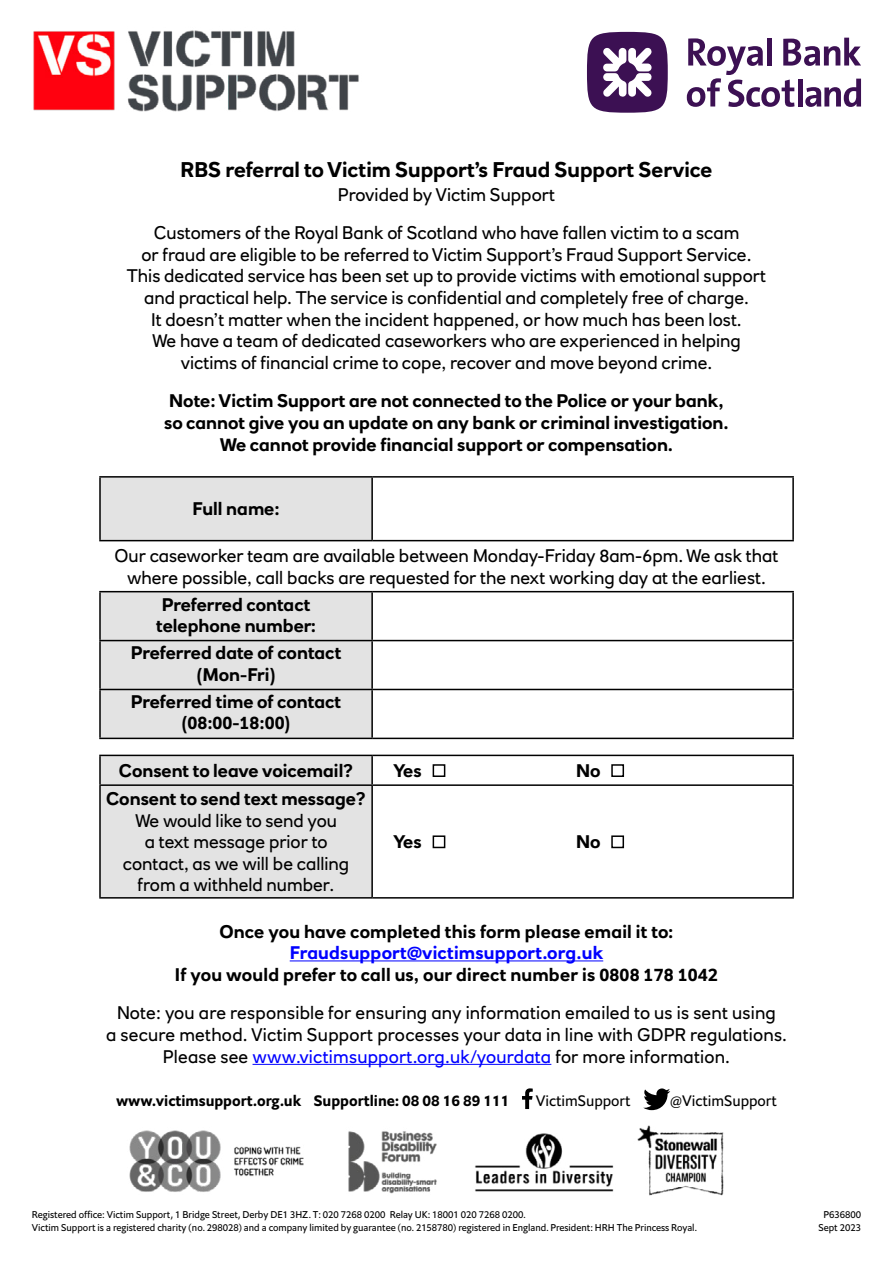
<style>
.page{position:relative;width:893px;height:1263px;background:#fff}
.page>*{position:absolute;margin:0;border:0;box-sizing:border-box;transform-origin:0 0}
.t1{font:700 21px "RN House Sans";color:#000}
.t2{font:18px/21.6px "RN House Sans";color:#000;text-align:center}
.t3{font:700 18px/21px "RN House Sans";color:#000;text-align:center}
.t4{font:700 18px "RN House Sans";letter-spacing:.01em;color:#00f}
.t5{font:700 15px "Halifax";color:#000}
.t6{font:15px "Halifax";color:#000}
.t7{font:9.75px "Halifax";color:#000}
.s1{color:#00f}
.s2{font-weight:500}
</style>
<div class="page">
<img style="left:33px;top:30px;width:829px;height:1166px">
<div style="left:0;top:403px;width:42px;height:24px;background:#fff"></div>
<div style="left:103px;top:1076px;width:723px;height:41px;background:#fff"></div>
<svg style="left:522px;top:1088px;width:11px;height:21px"></svg>
<svg style="left:643px;top:1088px;width:27px;height:22px"></svg>
<div style="left:587px;top:32px;width:81px;height:81px;background:#3c1053;border-radius:50%"></div>
<svg style="left:603px;top:47px;width:49px;height:50px"></svg>
<svg style="left:687px;top:38px;width:174px;height:69px"></svg>
<svg style="left:100px;top:478px;width:272px;height:419px;fill:#e3e3e3"></svg>
<hr style="left:99px;top:476px;width:273px;height:2px;background:#000">
<hr style="left:99px;top:478px;width:2px;height:62px;background:#000">
<hr style="left:372px;top:476px;width:422px;height:2px;background:#000">
<hr style="left:371px;top:478px;width:2px;height:62px;background:#000">
<hr style="left:792px;top:478px;width:2px;height:62px;background:#000">
<hr style="left:99px;top:540px;width:273px;height:1px;background:#000">
<hr style="left:372px;top:540px;width:422px;height:1px;background:#000">
<hr style="left:99px;top:591px;width:273px;height:1px;background:#000">
<hr style="left:99px;top:592px;width:2px;height:48px;background:#000">
<hr style="left:372px;top:591px;width:422px;height:1px;background:#000">
<hr style="left:371px;top:592px;width:2px;height:48px;background:#000">
<hr style="left:792px;top:592px;width:2px;height:48px;background:#000">
<hr style="left:99px;top:640px;width:273px;height:1px;background:#000">
<hr style="left:99px;top:641px;width:2px;height:48px;background:#000">
<hr style="left:372px;top:640px;width:422px;height:1px;background:#000">
<hr style="left:371px;top:641px;width:2px;height:48px;background:#000">
<hr style="left:792px;top:641px;width:2px;height:48px;background:#000">
<hr style="left:99px;top:689px;width:273px;height:1px;background:#000">
<hr style="left:99px;top:690px;width:2px;height:48px;background:#000">
<hr style="left:372px;top:689px;width:422px;height:1px;background:#000">
<hr style="left:371px;top:690px;width:2px;height:48px;background:#000">
<hr style="left:792px;top:690px;width:2px;height:48px;background:#000">
<hr style="left:99px;top:738px;width:273px;height:1px;background:#000">
<hr style="left:372px;top:738px;width:422px;height:1px;background:#000">
<hr style="left:99px;top:755px;width:273px;height:1px;background:#000">
<hr style="left:99px;top:756px;width:2px;height:28px;background:#000">
<hr style="left:372px;top:755px;width:422px;height:1px;background:#000">
<hr style="left:371px;top:756px;width:2px;height:28px;background:#000">
<hr style="left:792px;top:756px;width:2px;height:28px;background:#000">
<hr style="left:99px;top:784px;width:273px;height:2px;background:#000">
<hr style="left:99px;top:786px;width:2px;height:111px;background:#000">
<hr style="left:372px;top:784px;width:422px;height:2px;background:#000">
<hr style="left:371px;top:786px;width:2px;height:111px;background:#000">
<hr style="left:792px;top:786px;width:2px;height:111px;background:#000">
<hr style="left:99px;top:897px;width:273px;height:1px;background:#000">
<hr style="left:372px;top:897px;width:422px;height:1px;background:#000">
<div style="left:433px;top:764px;width:12px;height:13px;border:2px solid #000"></div>
<div style="left:611px;top:764px;width:13px;height:13px;border:2px solid #000"></div>
<div style="left:433px;top:835px;width:12px;height:13px;border:2px solid #000"></div>
<div style="left:611px;top:835px;width:13px;height:13px;border:2px solid #000"></div>
<hr style="left:290px;top:960px;width:313px;height:1px;background:#00f">
<hr style="left:253px;top:1064px;width:298px;height:1px;background:#00f">
<p class="t1" style="left:180px;top:156px;width:533px">RBS referral to Victim Support’s Fraud Support Service</p>
<p class="t2" style="left:154px;top:175px;width:587px;line-height:38.5px">Provided by Victim Support<br>Customers of the Royal Bank of Scotland who have fallen victim to a scam</p>
<p class="t2" style="left:127px;top:243px;width:641px">or fraud are eligible to be referred to Victim Support’s Fraud Support Service.<br>This dedicated service has been set up to provide victims with emotional support and practical help. The service is confidential and completely free of charge.<br>It doesn’t matter when the incident happened, or how much has been lost.<br>We have a team of dedicated caseworkers who are experienced in helping victims of financial crime to cope, recover and move beyond crime.</p>
<p class="t3" style="left:164px;top:390px;width:566px;line-height:21.6px">Note: Victim Support are not connected to the Police or your bank, so cannot give you an update on any bank or criminal investigation.<br>We cannot provide financial support or compensation.</p>
<p class="t3" style="left:192px;top:498px;width:89px">Full name:</p>
<p class="t2" style="left:115px;top:545px;width:665px">Our caseworker team are available between Monday-Friday 8am-6pm. We ask that where possible, call backs are requested for the next working day at the earliest.</p>
<p class="t3" style="left:156px;top:594px;width:161px">Preferred contact telephone number:</p>
<p class="t3" style="left:131px;top:642px;width:212px">Preferred date of contact (Mon-Fri)</p>
<p class="t3" style="left:131px;top:691px;width:212px">Preferred time of contact (08:00-18:00)</p>
<p class="t3" style="left:119px;top:760px;width:236px">Consent to leave voicemail?</p>
<p class="t3" style="left:393px;top:760px;width:30px">Yes</p>
<p class="t3" style="left:576px;top:760px;width:26px">No</p>
<p class="t3" style="left:106px;top:788px;width:261px">Consent to send text message?</p>
<p class="t2" style="left:123px;top:809px;width:228px">We would like to send you<br>a text message prior to contact, as we will be calling from a withheld number.</p>
<p class="t3" style="left:393px;top:831px;width:30px">Yes</p>
<p class="t3" style="left:576px;top:831px;width:26px">No</p>
<p class="t3" style="left:219px;top:920px;width:456px">Once you have completed this form please email it to:</p>
<p class="t4" style="left:290px;top:942px;width:315px">Fraudsupport@victimsupport.org.uk</p>
<p class="t3" style="left:175px;top:964px;width:545px">If you would prefer to call us, our direct number is 0808 178 1042</p>
<p class="t2" style="left:106px;top:1002px;width:682px">Note: you are responsible for ensuring any information emailed to us is sent using<br>a secure method. Victim Support processes your data in line with GDPR regulations.<br>Please see <span class="s1">www.victimsupport.org.uk/yourdata</span> for more information.</p>
<p class="t5" style="left:116px;top:1091px;width:395px">www.victimsupport.org.uk Supportline: 08 08 16 89 111</p>
<p class="t6" style="left:536px;top:1091px;width:96px">VictimSupport</p>
<p class="t6" style="left:670px;top:1091px;width:108px"><span class="s2">@</span>VictimSupport</p>
<p class="t7" style="left:32px;top:1208px;width:495px">Registered office: Victim Support, 1 Bridge Street, Derby DE1 3HZ. T: 020 7268 0200 Relay UK: 18001 020 7268 0200.</p>
<p class="t7" style="left:823px;top:1208px;width:39px">P636800</p>
<p class="t7" style="left:32px;top:1221px;width:666px">Victim Support is a registered charity (no. 298028) and a company limited by guarantee (no. 2158780) registered in England. President: HRH The Princess Royal.</p>
<p class="t7" style="left:818px;top:1221px;width:44px">Sept 2023</p>
</div>
